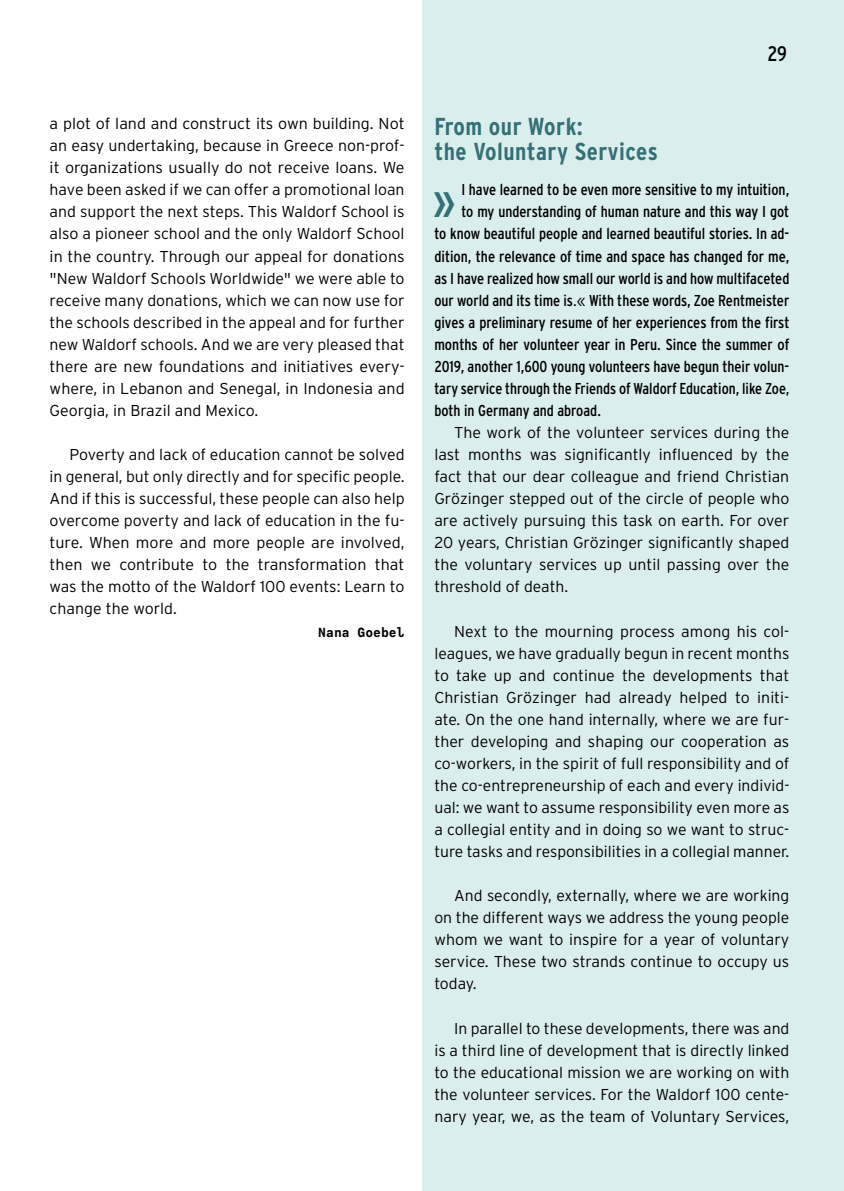
<style>
.page{position:relative;width:844px;height:1191px;background:#fff}
.page>*{position:absolute;margin:0;border:0;box-sizing:border-box;transform-origin:0 0}
.t1{font:47.25px "Interstate Condensed";color:#357076}
.t2{font:700 24.5px/24.5px "Interstate Condensed";letter-spacing:.02em;color:#357076}
.t3{font:21px "Interstate Condensed";color:#000}
.t4{font:300 15.75px/22.1px "Interstate";color:#000;text-align:justify}
.t5{font:15.75px "Interstate Condensed";color:#000}
.t6{font:700 14px "Calling Code";color:#000}
.s1{font-family:"Interstate";font-weight:300}
</style>
<div class="page">
<div style="left:422px;top:0;width:421px;height:1191px;background:#daeeee"></div>
<p class="t4" style="left:50px;top:112px;width:356px">a plot of land and construct its own building. Not an easy undertaking, because in Greece non-prof&shy;it organizations usually do not receive loans. We have been asked if we can offer a promotional loan and support the next steps. This Waldorf School is also a pioneer school and the only Waldorf School in the country. Through our appeal for donations "New Waldorf Schools Worldwide" we were able to receive many donations, which we can now use for the schools described in the appeal and for further new Waldorf schools. And we are very pleased that there are new foundations and initiatives every&shy;where, in Lebanon and Senegal, in Indonesia and Georgia, in Brazil and Mexico.</p>
<p class="t4" style="left:50px;top:443px;width:356px;text-indent:20px">Poverty and lack of education cannot be solved in general, but only directly and for specific people.<br>And if this is successful, these people can also help overcome poverty and lack of education in the fu&shy;ture. When more and more people are involved, then we contribute to the transformation that was the motto of the Waldorf 100 events: Learn to change the world.</p>
<p class="t6" style="left:318px;top:623px;width:88px">Nana Goebel</p>
<h3 class="t3" style="left:767px;top:42px;width:21px">29</h3>
<h2 class="t2" style="left:434px;top:114px;width:225px">From our Work:<br>the Voluntary Services</h2>
<h1 class="t1" style="left:432px;top:174px;width:25px">»</h1>
<p class="t5" style="left:461px;top:181px;width:329px">I have learned to be even more sensitive to my intuition,</p>
<p class="t5" style="left:461px;top:203px;width:329px">to my understanding of human nature and this way I got</p>
<p class="t5" style="left:434px;top:225px;width:356px">to know beautiful people and learned beautiful stories. In ad-</p>
<p class="t5" style="left:434px;top:247px;width:356px">dition, the relevance of time and space has changed for me,</p>
<p class="t5" style="left:434px;top:269px;width:356px">as I have realized how small our world is and how multifaceted</p>
<p class="t5" style="left:434px;top:291px;width:356px">our world and its time is<span class="s1">.«</span> With these words, Zoe Rentmeister</p>
<p class="t5" style="left:434px;top:313px;width:356px">gives a preliminary resume of her experiences from the first</p>
<p class="t5" style="left:434px;top:335px;width:356px">months of her volunteer year in Peru. Since the summer of</p>
<p class="t5" style="left:434px;top:357px;width:356px">2019, another 1,600 young volunteers have begun their volun-</p>
<p class="t5" style="left:434px;top:379px;width:356px">tary service through the Friends of Waldorf Education, like Zoe,</p>
<p class="t5" style="left:434px;top:401px;width:168px">both in Germany and abroad.</p>
<p class="t4" style="left:434px;top:421px;width:356px;text-indent:20px">The work of the volunteer services during the last months was significantly influenced by the fact that our dear colleague and friend Christian Grözinger stepped out of the circle of people who are actively pursuing this task on earth. For over 20 years, Christian Grözinger significantly shaped the voluntary services up until passing over the threshold of death.</p>
<p class="t4" style="left:434px;top:620px;width:356px;text-indent:20px">Next to the mourning process among his col&shy;leagues, we have gradually begun in recent months to take up and continue the developments that Christian Grözinger had already helped to initi&shy;ate. On the one hand internally, where we are fur&shy;ther developing and shaping our cooperation as co-workers, in the spirit of full responsibility and of the co-entrepreneurship of each and every individ&shy;ual: we want to assume responsibility even more as a collegial entity and in doing so we want to struc&shy;ture tasks and responsibilities in a collegial manner.</p>
<p class="t4" style="left:434px;top:884px;width:356px;text-indent:20px">And secondly, externally, where we are working on the different ways we address the young people whom we want to inspire for a year of voluntary service. These two strands continue to occupy us today.</p>
<p class="t4" style="left:434px;top:1016px;width:356px;text-indent:20px">In parallel to these developments, there was and is a third line of development that is directly linked to the educational mission we are working on with the volunteer services. For the Waldorf 100 cente&shy;nary year, we, as the team of Voluntary Services,</p>
</div>
